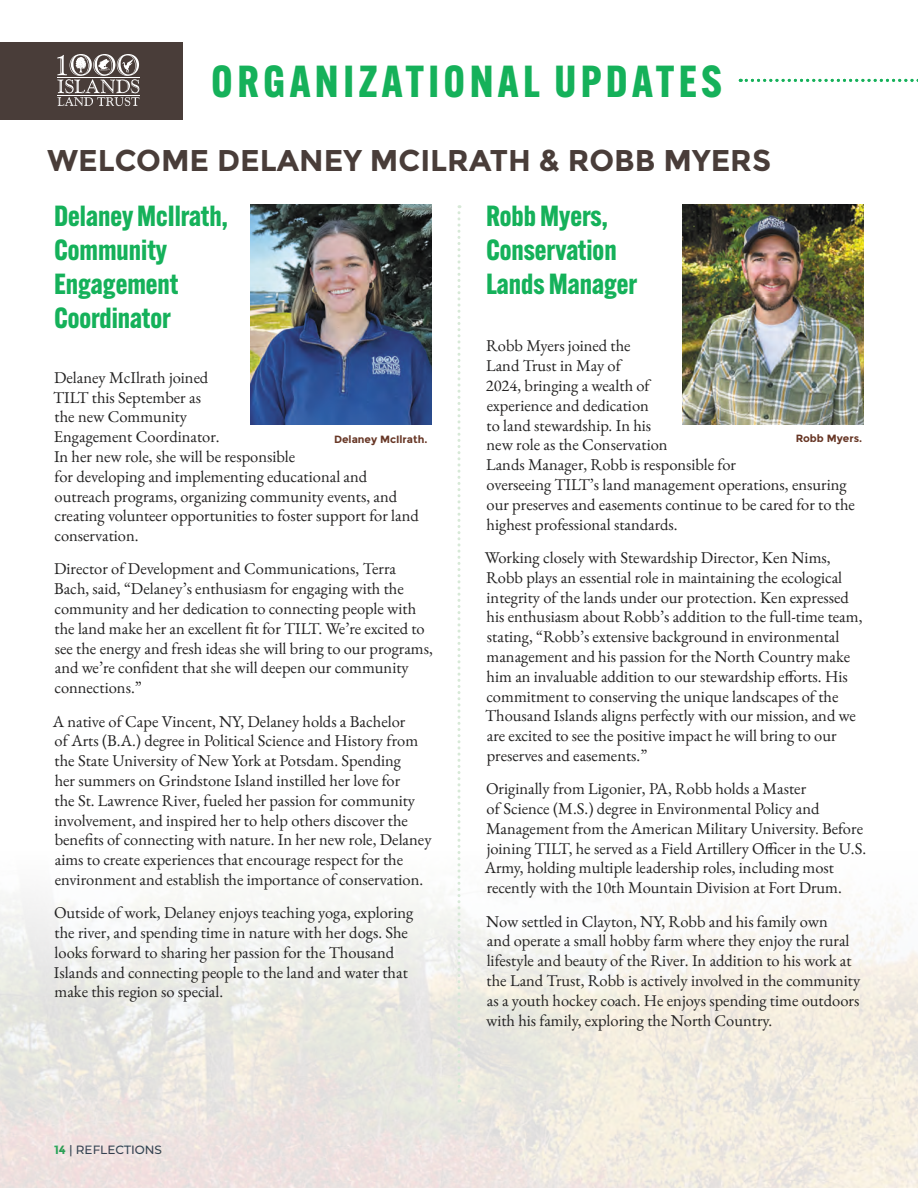
<style>
.page{position:relative;width:918px;height:1188px;background:#fff}
.page>*{position:absolute;margin:0;border:0;box-sizing:border-box;transform-origin:0 0}
.t1{font:700 43.8px "Alternate Gothic ATF";letter-spacing:.1em;color:#15b15a}
.t2{font:700 30px "Montserrat";color:#493d39}
.t3{font:700 28.5px/34.2px "Alternate Gothic ATF";color:#15b15a}
.t4{font:16.5px/19.8px "EB Garamond";color:#222121}
.t5{font:500 12px "Montserrat";color:#234355}
.Photo_caption{font:700 10.5px "Montserrat";color:#673625}
.s1{font-weight:700;color:#15b15a}
</style>
<div class="page">
<div style="left:0;top:686px;width:918px;height:456px;background:linear-gradient(to bottom,#fff,#e9e5dc)"></div>
<div style="left:0;top:43px;width:182px;height:77px;background:#493d39"></div>
<svg style="left:57px;top:54px;width:82px;height:52px"></svg>
<svg style="left:458px;top:205px;width:2px;height:897px"></svg>
<img style="left:682px;top:204px;width:182px;height:220px">
<img style="left:251px;top:204px;width:181px;height:220px">
<svg style="left:740px;top:79px;width:178px;height:3px"></svg>
<p class="t1" style="left:211px;top:54px;width:512px">ORGANIZATIONAL UPDATES</p>
<p class="t2" style="left:48px;top:142px;width:725px">WELCOME DELANEY MCILRATH &amp; ROBB MYERS</p>
<p class="t3" style="left:54px;top:198px;width:175px">Delaney McIlrath,</p>
<p class="t3" style="left:54px;top:232px;width:126px">Community<br>Engagement<br>Coordinator</p>
<p class="t3" style="left:486px;top:198px;width:153px">Robb Myers,<br>Conservation<br>Lands Manager</p>
<p class="t4" style="left:486px;top:336px;width:371px">Robb Myers joined the<br>Land Trust in May of<br>2024, bringing a wealth of<br>experience and dedication<br>to land stewardship. In his<br>new role as the Conservation<br>Lands Manager, Robb is responsible for<br>overseeing TILT’s land management operations, ensuring our preserves and easements continue to be cared for to the highest professional standards.</p>
<p class="t4" style="left:485px;top:548px;width:379px">Working closely with Stewardship Director, Ken Nims, Robb plays an essential role in maintaining the ecological integrity of the lands under our protection. Ken expressed his enthusiasm about Robb’s addition to the full-time team, stating, “Robb’s extensive background in environmental management and his passion for the North Country make him an invaluable addition to our stewardship efforts. His commitment to conserving the unique landscapes of the Thousand Islands aligns perfectly with our mission, and we are excited to see the positive impact he will bring to our preserves and easements.”</p>
<p class="t4" style="left:485px;top:779px;width:383px">Originally from Ligonier, PA, Robb holds a Master<br>of Science (M.S.) degree in Environmental Policy and Management from the American Military University. Before joining TILT, he served as a Field Artillery Officer in the U.S.<br>Army, holding multiple leadership roles, including most recently with the 10th Mountain Division at Fort Drum.</p>
<p class="t4" style="left:486px;top:911px;width:376px">Now settled in Clayton, NY, Robb and his family own<br>and operate a small hobby farm where they enjoy the rural lifestyle and beauty of the River. In addition to his work at the Land Trust, Robb is actively involved in the community as a youth hockey coach. He enjoys spending time outdoors with his family, exploring the North Country.</p>
<p class="t4" style="left:53px;top:367px;width:367px">Delaney McIlrath joined<br>TILT this September as<br>the new Community<br>Engagement Coordinator.<br>In her new role, she will be responsible<br>for developing and implementing educational and outreach programs, organizing community events, and creating volunteer opportunities to foster support for land conservation.</p>
<p class="t4" style="left:54px;top:559px;width:380px">Director of Development and Communications, Terra Bach, said, “Delaney’s enthusiasm for engaging with the community and her dedication to connecting people with the land make her an excellent fit for TILT. We’re excited to see the energy and fresh ideas she will bring to our programs, and we’re confident that she will deepen our community connections.”</p>
<p class="t4" style="left:53px;top:711px;width:380px">A native of Cape Vincent, NY, Delaney holds a Bachelor<br>of Arts (B.A.) degree in Political Science and History from the State University of New York at Potsdam. Spending<br>her summers on Grindstone Island instilled her love for<br>the St. Lawrence River, fueled her passion for community involvement, and inspired her to help others discover the benefits of connecting with nature. In her new role, Delaney aims to create experiences that encourage respect for the environment and establish the importance of conservation.</p>
<p class="t4" style="left:54px;top:903px;width:361px">Outside of work, Delaney enjoys teaching yoga, exploring the river, and spending time in nature with her dogs. She looks forward to sharing her passion for the Thousand Islands and connecting people to the land and water that make this region so special.</p>
<p class="Photo_caption" style="left:334px;top:433px;width:95px">Delaney McIlrath.</p>
<p class="Photo_caption" style="left:796px;top:432px;width:68px">Robb Myers.</p>
<p class="t5" style="left:54px;top:1141px;width:110px"><span class="s1">14</span> | REFLECTIONS</p>
</div>
